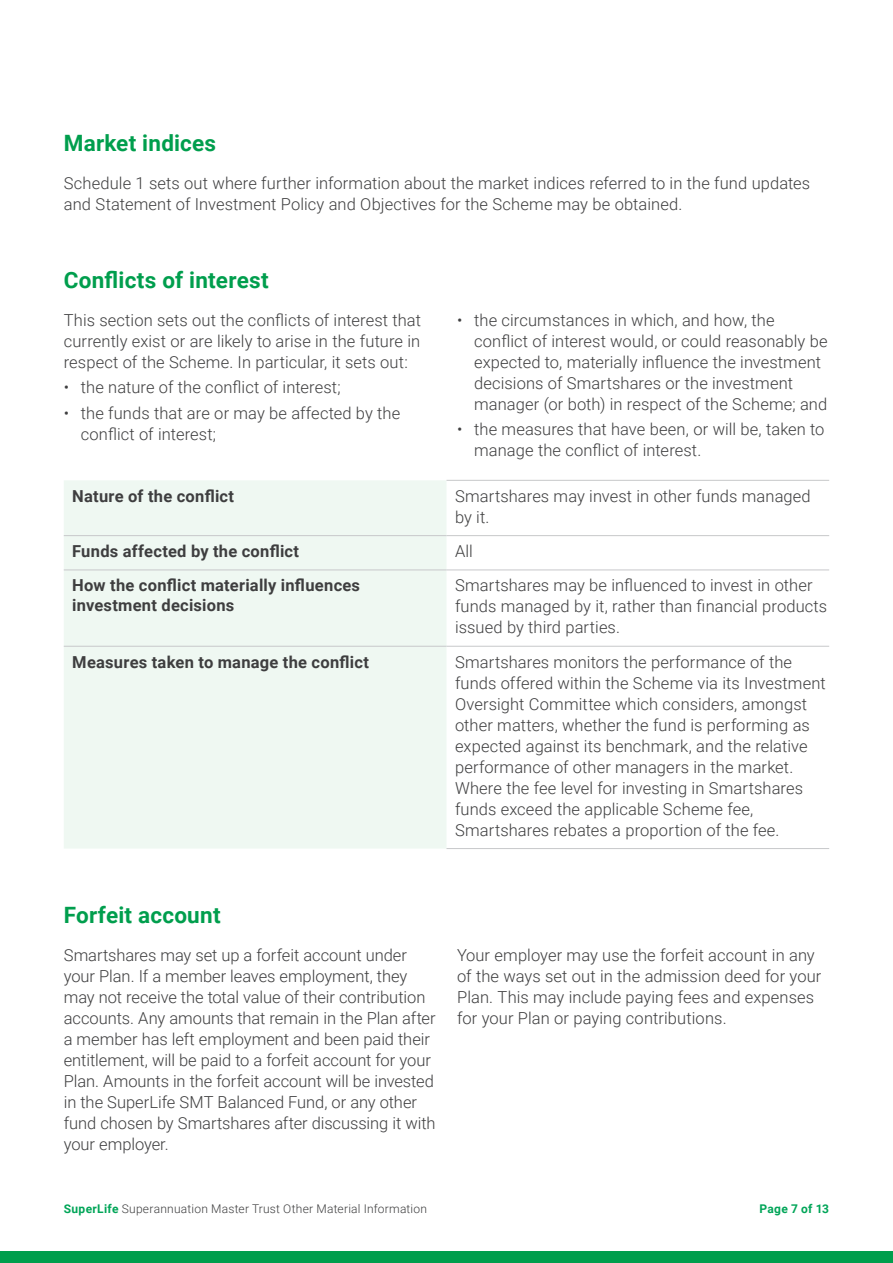
<style>
.page{position:relative;width:893px;height:1263px;background:#fff}
.page>*{position:absolute;margin:0;border:0;box-sizing:border-box;transform-origin:0 0}
.t1{font:700 22.5px "Roboto";letter-spacing:.01em;color:#009e4d}
.Body{font:300 16.5px/21px "Roboto";letter-spacing:.005em;color:#3e3e3f}
.P_B_Bullet_Points{font:300 16.5px/21px "Roboto";letter-spacing:.005em;color:#3e3e3f;text-align:justify}
.t2{font:700 16.5px/19.8px "Roboto";letter-spacing:.015em;color:#3e3e3f}
.t3{font:300 12px "Roboto";letter-spacing:.02em;color:#3e3e3f}
.t4{font:700 12px "Roboto";letter-spacing:.02em;color:#00a558}
.s1{font-weight:700;color:#00a558}
</style>
<div class="page">
<div style="left:0;top:1251px;width:893px;height:12px;background:#009e4d"></div>
<div style="left:64px;top:480px;width:382px;height:368px;background:#eff8f2"></div>
<hr style="left:64px;top:535px;width:382px;height:1px;background:#c7c8ca">
<hr style="left:446px;top:535px;width:383px;height:1px;background:#c7c8ca">
<hr style="left:64px;top:570px;width:382px;height:1px;background:#c7c8ca">
<hr style="left:446px;top:570px;width:383px;height:1px;background:#c7c8ca">
<hr style="left:64px;top:646px;width:382px;height:1px;background:#c7c8ca">
<hr style="left:446px;top:646px;width:383px;height:1px;background:#c7c8ca">
<hr style="left:446px;top:480px;width:383px;height:1px;background:#c7c8ca">
<hr style="left:446px;top:848px;width:383px;height:1px;background:#c7c8ca">
<h2 class="t1" style="left:64px;top:127px;width:154px">Market indices</h2>
<p class="Body" style="left:64px;top:172px;width:748px">Schedule 1 sets out where further information about the market indices referred to in the fund updates and Statement of Investment Policy and Objectives for the Scheme may be obtained.</p>
<h2 class="t1" style="left:64px;top:264px;width:206px">Conflicts of interest</h2>
<p class="P_B_Bullet_Points" style="left:64px;top:309px;width:359px">This section sets out the conflicts of interest that currently exist or are likely to arise in the future in respect of the Scheme. In particular, it sets out:</p>
<p class="Body" style="left:64px;top:376px;width:278px">• the nature of the conflict of interest;</p>
<p class="Body" style="left:81px;top:402px;width:321px;text-indent:-17px">• the funds that are or may be affected by the conflict of interest;</p>
<p class="Body" style="left:474px;top:309px;width:355px;text-indent:-17px">• the circumstances in which, and how, the conflict of interest would, or could reasonably be expected to, materially influence the investment decisions of Smartshares or the investment manager (or both) in respect of the Scheme; and</p>
<p class="Body" style="left:474px;top:418px;width:352px;text-indent:-17px">• the measures that have been, or will be, taken to manage the conflict of interest.</p>
<h4 class="t2" style="left:72px;top:485px;width:163px">Nature of the conflict</h4>
<p class="Body" style="left:455px;top:485px;width:357px">Smartshares may invest in other funds managed by it.</p>
<h4 class="t2" style="left:72px;top:541px;width:228px">Funds affected by the conflict</h4>
<p class="Body" style="left:455px;top:540px;width:19px">All</p>
<h4 class="t2" style="left:72px;top:575px;width:289px">How the conflict materially influences investment decisions</h4>
<p class="Body" style="left:455px;top:574px;width:374px">Smartshares may be influenced to invest in other funds managed by it, rather than financial products issued by third parties.</p>
<h4 class="t2" style="left:72px;top:651px;width:298px">Measures taken to manage the conflict</h4>
<p class="Body" style="left:455px;top:651px;width:372px">Smartshares monitors the performance of the funds offered within the Scheme via its Investment Oversight Committee which considers, amongst other matters, whether the fund is performing as expected against its benchmark, and the relative performance of other managers in the market.<br>Where the fee level for investing in Smartshares funds exceed the applicable Scheme fee, Smartshares rebates a proportion of the fee.</p>
<h2 class="t1" style="left:64px;top:899px;width:158px">Forfeit account</h2>
<p class="Body" style="left:64px;top:943px;width:373px">Smartshares may set up a forfeit account under your Plan. If a member leaves employment, they may not receive the total value of their contribution accounts. Any amounts that remain in the Plan after a member has left employment and been paid their entitlement, will be paid to a forfeit account for your Plan. Amounts in the forfeit account will be invested in the SuperLife SMT Balanced Fund, or any other fund chosen by Smartshares after discussing it with your employer.</p>
<p class="Body" style="left:457px;top:943px;width:366px">Your employer may use the forfeit account in any of the ways set out in the admission deed for your Plan. This may include paying fees and expenses for your Plan or paying contributions.</p>
<p class="t3" style="left:64px;top:1200px;width:365px"><span class="s1">SuperLife</span> Superannuation Master Trust Other Material Information</p>
<p class="t4" style="left:759px;top:1200px;width:71px">Page 7 of 13</p>
</div>
